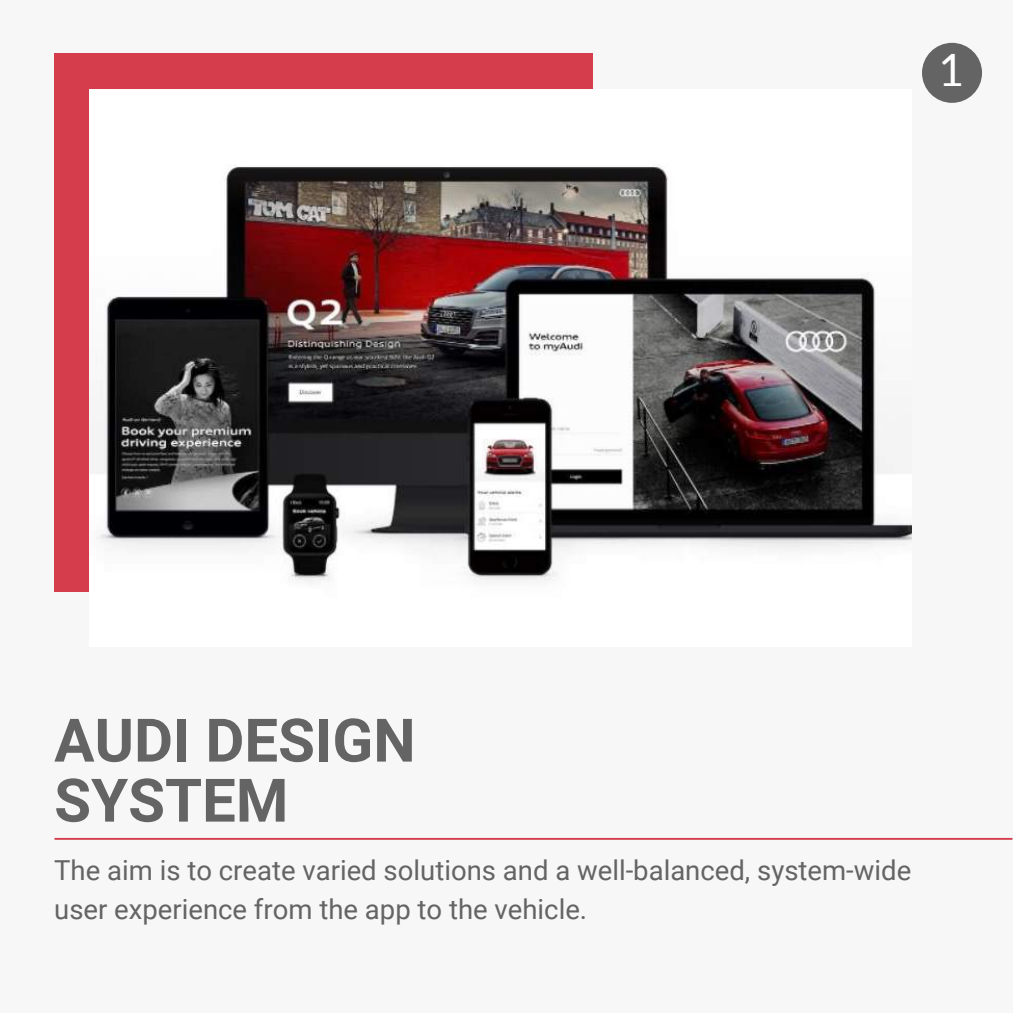
<style>
.page{position:relative;width:1013px;height:1013px;background:#fff}
.page>*{position:absolute;margin:0;border:0;box-sizing:border-box;transform-origin:0 0}
.t1{font:700 60px/60px "Roboto";color:#646464}
.t2{font:44.62px "Lato";color:#fff}
.t3{font:27.5px/38.5px "Roboto";color:#646464}
</style>
<div class="page">
<div style="left:0;top:0;width:1012px;height:1012px;background:#f7f7f7"></div>
<div style="left:54px;top:53px;width:538px;height:538px;background:#d63d4c"></div>
<img style="left:89px;top:90px;width:822px;height:501px">
<hr style="left:55px;top:838px;width:956px;height:1px;background:#d63d4c">
<div style="left:922px;top:43px;width:60px;height:60px;background:#646464;border-radius:50%"></div>
<h2 class="t2" style="left:938px;top:42px;width:27px">1</h2>
<h1 class="t1" style="left:54px;top:711px;width:363px">AUDI DESIGN<br>SYSTEM</h1>
<p class="t3" style="left:54px;top:851px;width:858px">The aim is to create varied solutions and a well-balanced, system-wide user experience from the app to the vehicle.</p>
</div>
